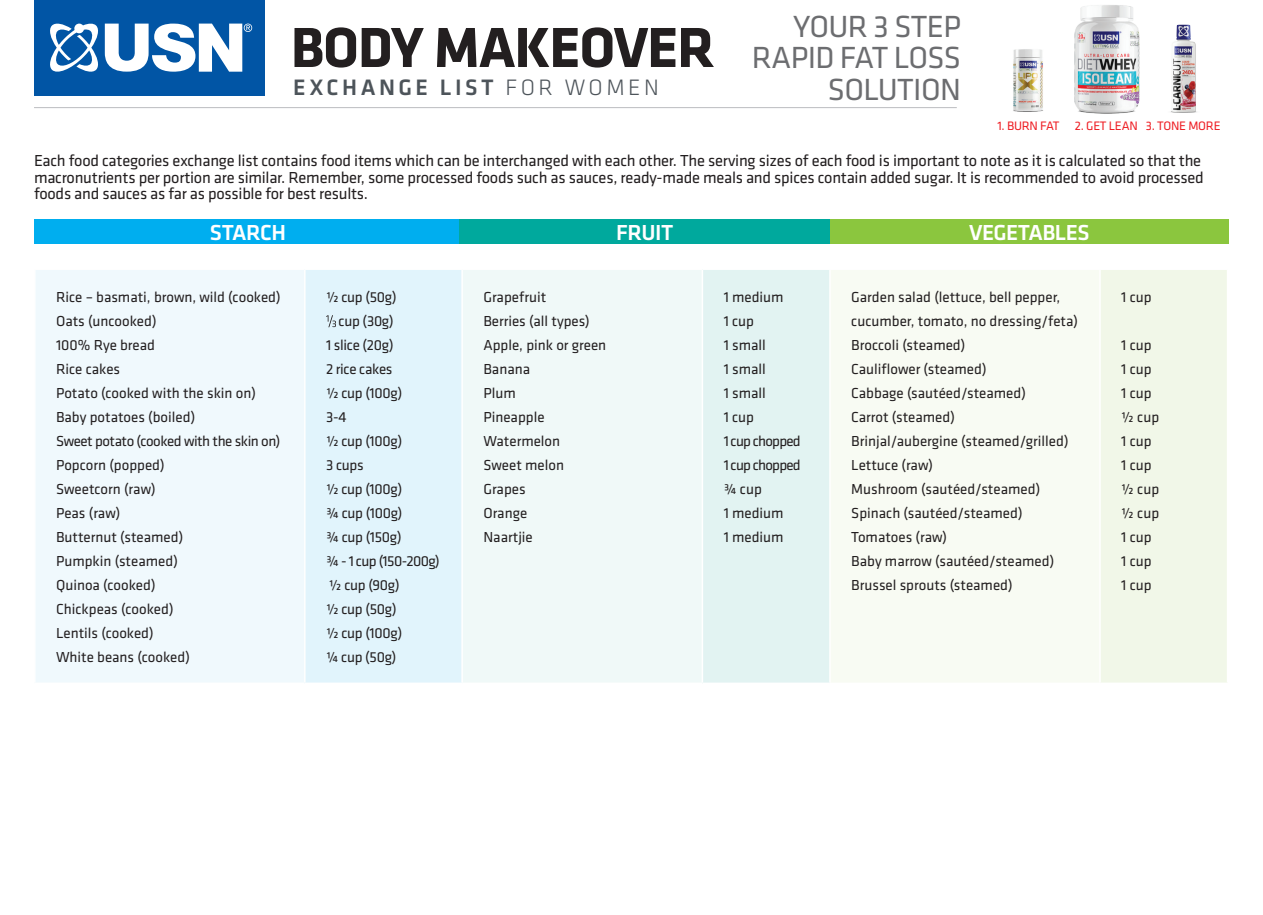
<style>
.page{position:relative;width:1263px;height:915px;background:#fff}
.page>*{position:absolute;margin:0;border:0;box-sizing:border-box;transform-origin:0 0}
.t1{font:700 58.5px "Klavika";letter-spacing:-.02em;color:#231f20}
.t2{font:31.65px/31.7px "Klavika";letter-spacing:-.02em;color:#6c6d70;text-align:right}
.t3{font:500 23.1px "Klavika";letter-spacing:.15em;color:#4d545a}
.t4{font:500 22.5px "Klavika";letter-spacing:-.02em;color:#fff}
.t5{font:16.5px/16.5px "Klavika";letter-spacing:-.015em;color:#231f20}
.t6{font:15px/24px "Klavika";color:#231f20}
.t7{font:15px "Klavika";letter-spacing:-.02em;color:#231f20}
.t8{font:15px "Klavika";letter-spacing:-.04em;color:#231f20}
.t9{font:12.75px "Klavika";letter-spacing:-.02em;color:#ee1d23}
.s1{font-weight:300}
</style>
<div class="page">
<div style="left:35px;top:269px;width:270px;height:414px;background:#f0f9fd"></div>
<div style="left:305px;top:269px;width:157px;height:414px;background:#e1f4fc"></div>
<div style="left:462px;top:269px;width:240px;height:414px;background:#f0f9f8"></div>
<div style="left:702px;top:269px;width:128px;height:414px;background:#e2f3f2"></div>
<div style="left:830px;top:269px;width:270px;height:414px;background:#f8fbf3"></div>
<div style="left:1100px;top:269px;width:127px;height:414px;background:#f1f7e8"></div>
<hr style="left:34px;top:268px;width:271px;height:2px;background:#fff">
<hr style="left:34px;top:270px;width:2px;height:412px;background:#fff">
<hr style="left:305px;top:268px;width:157px;height:2px;background:#fff">
<hr style="left:304px;top:270px;width:2px;height:412px;background:#fff">
<hr style="left:462px;top:268px;width:240px;height:2px;background:#fff">
<hr style="left:461px;top:270px;width:2px;height:412px;background:#fff">
<hr style="left:702px;top:268px;width:128px;height:2px;background:#fff">
<hr style="left:702px;top:270px;width:1px;height:412px;background:#fff">
<hr style="left:830px;top:268px;width:270px;height:2px;background:#fff">
<hr style="left:829px;top:270px;width:2px;height:412px;background:#fff">
<hr style="left:1100px;top:268px;width:128px;height:2px;background:#fff">
<hr style="left:1099px;top:270px;width:2px;height:412px;background:#fff">
<hr style="left:34px;top:682px;width:271px;height:1px;background:#fff">
<hr style="left:305px;top:682px;width:157px;height:1px;background:#fff">
<hr style="left:462px;top:682px;width:240px;height:1px;background:#fff">
<hr style="left:702px;top:682px;width:128px;height:1px;background:#fff">
<hr style="left:830px;top:682px;width:270px;height:1px;background:#fff">
<hr style="left:1100px;top:682px;width:128px;height:1px;background:#fff">
<svg style="left:326px;top:315px;width:10px;height:12px"></svg>
<div style="left:34px;top:0;width:230px;height:95px;background:#0155a5"></div>
<svg style="left:50px;top:23px;width:202px;height:49px"></svg>
<div style="left:34px;top:220px;width:428px;height:24px;background:#00aeef"></div>
<div style="left:459px;top:220px;width:371px;height:24px;background:#00a99d"></div>
<div style="left:830px;top:220px;width:398px;height:24px;background:#8bc63e"></div>
<hr style="left:34px;top:107px;width:923px;height:1px;background:#bcbdc0">
<img style="left:1013px;top:49px;width:30px;height:63px">
<img style="left:1074px;top:5px;width:66px;height:109px">
<img style="left:1171px;top:24px;width:26px;height:89px">
<h1 class="t1" style="left:291px;top:16px;width:426px">BODY MAKEOVER</h1>
<h3 class="t3" style="left:293px;top:75px;width:367px">EXCHANGE LIST <span class="s1">FOR WOMEN</span></h3>
<h2 class="t2" style="left:752px;top:11px;width:211px">YOUR 3 STEP<br>RAPID FAT LOSS<br>SOLUTION</h2>
<p class="t9" style="left:997px;top:119px;width:225px">1. BURN FAT 2. GET LEAN 3. TONE MORE</p>
<p class="t5" style="left:34px;top:153px;width:1171px">Each food categories exchange list contains food items which can be interchanged with each other. The serving sizes of each food is important to note as it is calculated so that the macronutrients per portion are similar. Remember, some processed foods such as sauces, ready-made meals and spices contain added sugar. It is recommended to avoid processed foods and sauces as far as possible for best results.</p>
<h3 class="t4" style="left:210px;top:220px;width:78px">STARCH</h3>
<h3 class="t4" style="left:616px;top:220px;width:59px">FRUIT</h3>
<h3 class="t4" style="left:969px;top:220px;width:122px">VEGETABLES</h3>
<p class="t6" style="left:56px;top:285px;width:226px">Rice – basmati, brown, wild (cooked)<br>Oats (uncooked)<br>100% Rye bread<br>Rice cakes<br>Potato (cooked with the skin on)<br>Baby potatoes (boiled)<br>Sweet potato (cooked with the skin on)<br>Popcorn (popped)<br>Sweetcorn (raw)<br>Peas (raw)<br>Butternut (steamed)<br>Pumpkin (steamed)<br>Quinoa (cooked)<br>Chickpeas (cooked)<br>Lentils (cooked)<br>White beans (cooked)</p>
<p class="t6" style="left:326px;top:285px;width:72px">½ cup (50g)</p>
<p class="t6" style="left:339px;top:309px;width:57px">cup (30g)</p>
<p class="t7" style="left:326px;top:336px;width:69px">1 slice (20g)</p>
<p class="t7" style="left:326px;top:360px;width:68px">2 rice cakes</p>
<p class="t6" style="left:326px;top:381px;width:78px">½ cup (100g)</p>
<p class="t6" style="left:326px;top:405px;width:22px">3-4</p>
<p class="t6" style="left:326px;top:429px;width:78px">½ cup (100g)</p>
<p class="t6" style="left:326px;top:453px;width:39px">3 cups</p>
<p class="t6" style="left:326px;top:477px;width:78px">½ cup (100g)</p>
<p class="t6" style="left:326px;top:501px;width:78px">¾ cup (100g)</p>
<p class="t6" style="left:326px;top:525px;width:77px">¾ cup (150g)</p>
<p class="t8" style="left:326px;top:552px;width:115px">¾ - 1 cup (150-200g)</p>
<p class="t6" style="left:329px;top:573px;width:72px">½ cup (90g)</p>
<p class="t6" style="left:326px;top:597px;width:72px">½ cup (50g)</p>
<p class="t6" style="left:326px;top:621px;width:78px">½ cup (100g)</p>
<p class="t6" style="left:326px;top:645px;width:72px">¼ cup (50g)</p>
<p class="t6" style="left:483px;top:285px;width:124px">Grapefruit<br>Berries (all types)<br>Apple, pink or green<br>Banana<br>Plum<br>Pineapple<br>Watermelon<br>Sweet melon<br>Grapes<br>Orange<br>Naartjie</p>
<p class="t6" style="left:724px;top:285px;width:79px">1 medium<br>1 cup<br>1 small<br>1 small<br>1 small<br>1 cup<br>1 cup chopped<br>1 cup chopped ¾ cup<br>1 medium<br>1 medium</p>
<p class="t6" style="left:851px;top:285px;width:228px">Garden salad (lettuce, bell pepper, cucumber, tomato, no dressing/feta)<br>Broccoli (steamed)<br>Cauliflower (steamed)<br>Cabbage (sautéed/steamed)<br>Carrot (steamed)<br>Brinjal/aubergine (steamed/grilled)<br>Lettuce (raw)<br>Mushroom (sautéed/steamed)<br>Spinach (sautéed/steamed)<br>Tomatoes (raw)<br>Baby marrow (sautéed/steamed)<br>Brussel sprouts (steamed)</p>
<p class="t6" style="left:1121px;top:285px;width:32px">1 cup</p>
<p class="t6" style="left:1121px;top:333px;width:39px">1 cup<br>1 cup<br>1 cup ½ cup<br>1 cup<br>1 cup ½ cup ½ cup<br>1 cup<br>1 cup<br>1 cup</p>
</div>
